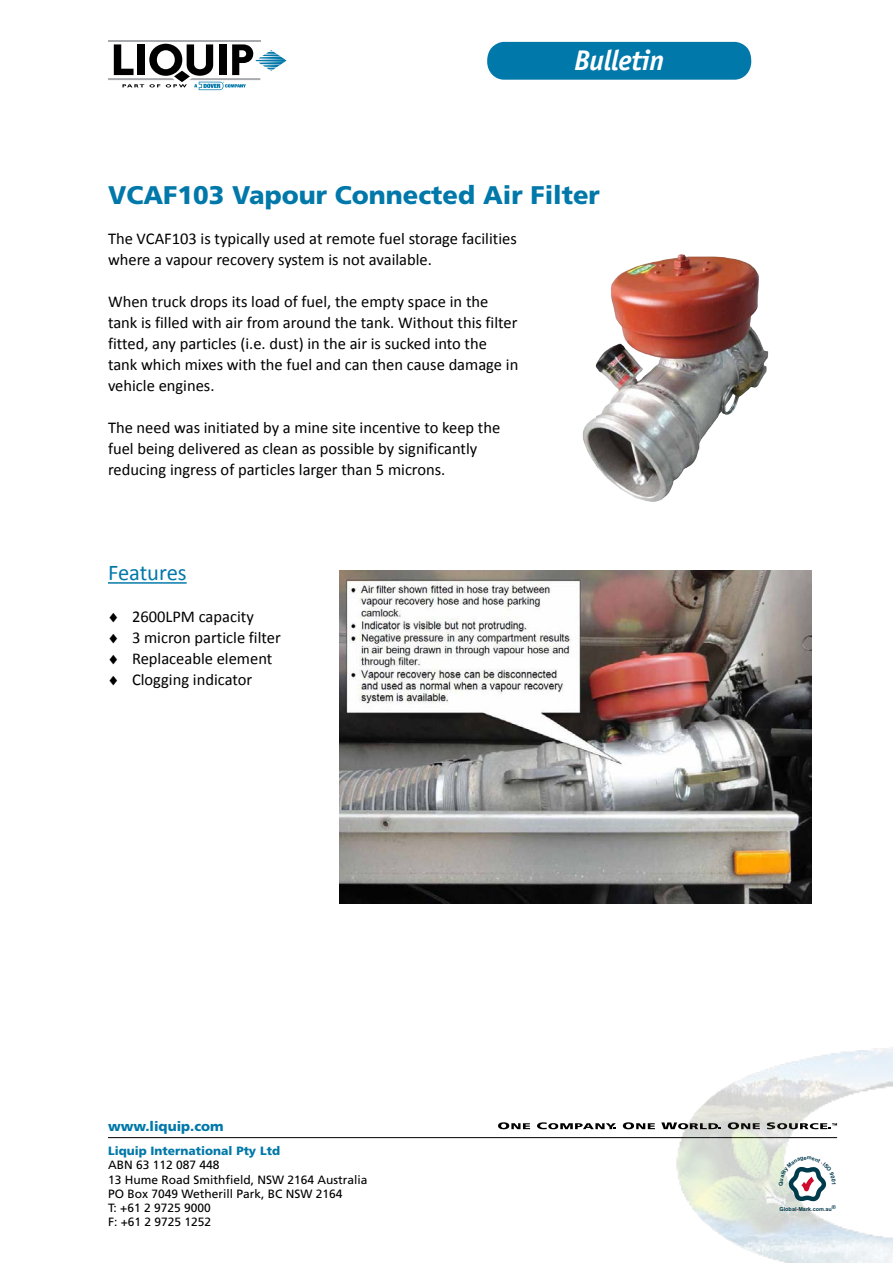
<style>
.page{position:relative;width:893px;height:1263px;background:#fff}
.page>*{position:absolute;margin:0;border:0;box-sizing:border-box;transform-origin:0 0}
.t1{font:italic 700 28.5px "Officina Sans Std";letter-spacing:-.02em;color:#fff}
.t2{font:900 25.5px "Frutiger LT Std";color:#0078a9}
.t3{font:22.5px "Calibri";color:#0078a9}
.t4{font:16.5px/21px "Calibri";color:#000}
.t5{font:900 13.5px "Frutiger LT Std";color:#0078a9}
.t6{font:12px/14.2px "Frutiger LT Std";color:#000}
.t7{font:900 12px "Frutiger LT Std";color:#0078a9}
.t8{font:700 5.55px "Arial";color:#003b4c}
.s1{font-family:"Courier Std"}
.s2{color:#cf0a2c}
</style>
<div class="page">
<hr style="left:108px;top:1137px;width:729px;height:1px;background:#000">
<svg style="left:498px;top:1122px;width:32px;height:7px"></svg>
<svg style="left:537px;top:1122px;width:79px;height:7px"></svg>
<svg style="left:623px;top:1122px;width:32px;height:7px"></svg>
<svg style="left:661px;top:1122px;width:16px;height:7px"></svg>
<img style="left:677px;top:1047px;width:216px;height:216px">
<div style="left:487px;top:42px;width:265px;height:38px;background:#0078a9"></div>
<hr style="left:108px;top:40px;width:152px;height:2px;background:#a7a9ac">
<svg style="left:108px;top:44px;width:179px;height:46px"></svg>
<hr style="left:108px;top:582px;width:79px;height:2px;background:#0078a9">
<img style="left:582px;top:254px;width:187px;height:248px">
<img style="left:339px;top:571px;width:473px;height:332px">
<svg style="left:779px;top:1156px;width:57px;height:46px"></svg>
<h1 class="t1" style="left:574px;top:43px;width:92px">Bulletin</h1>
<h2 class="t2" style="left:108px;top:180px;width:493px">VCAF103 Vapour Connected Air Filter</h2>
<p class="t4" style="left:108px;top:228px;width:410px">The VCAF103 is typically used at remote fuel storage facilities where a vapour recovery system is not available.</p>
<p class="t4" style="left:108px;top:291px;width:412px">When truck drops its load of fuel, the empty space in the tank is filled with air from around the tank. Without this filter fitted, any particles (i.e. dust) in the air is sucked into the tank which mixes with the fuel and can then cause damage in vehicle engines.</p>
<p class="t4" style="left:108px;top:417px;width:394px">The need was initiated by a mine site incentive to keep the fuel being delivered as clean as possible by significantly reducing ingress of particles larger than 5 microns.</p>
<h3 class="t3" style="left:108px;top:559px;width:80px">Features</h3>
<p class="t4" style="left:109px;top:606px;width:174px"><span class="s1">♦</span> 2600LPM capacity<br><span class="s1">♦</span> 3 micron particle filter <span class="s1">♦</span> Replaceable element <span class="s1">♦</span> Clogging indicator</p>
<p class="t5" style="left:108px;top:1118px;width:117px">www.liquip.com</p>
<p class="t7" style="left:108px;top:1144px;width:173px">Liquip International Pty Ltd</p>
<p class="t6" style="left:108px;top:1158px;width:261px">ABN 63 112 087 448<br>13 Hume Road Smithfield, NSW 2164 Australia<br>PO Box 7049 Wetherill Park, BC NSW 2164<br>T: +61 2 9725 9000<br>F: +61 2 9725 1252</p>
<p class="t8" style="left:779px;top:1205px;width:58px">Global<span class="s2">-</span>Mark<span class="s2">.</span>com<span class="s2">.</span>au®</p>
</div>
